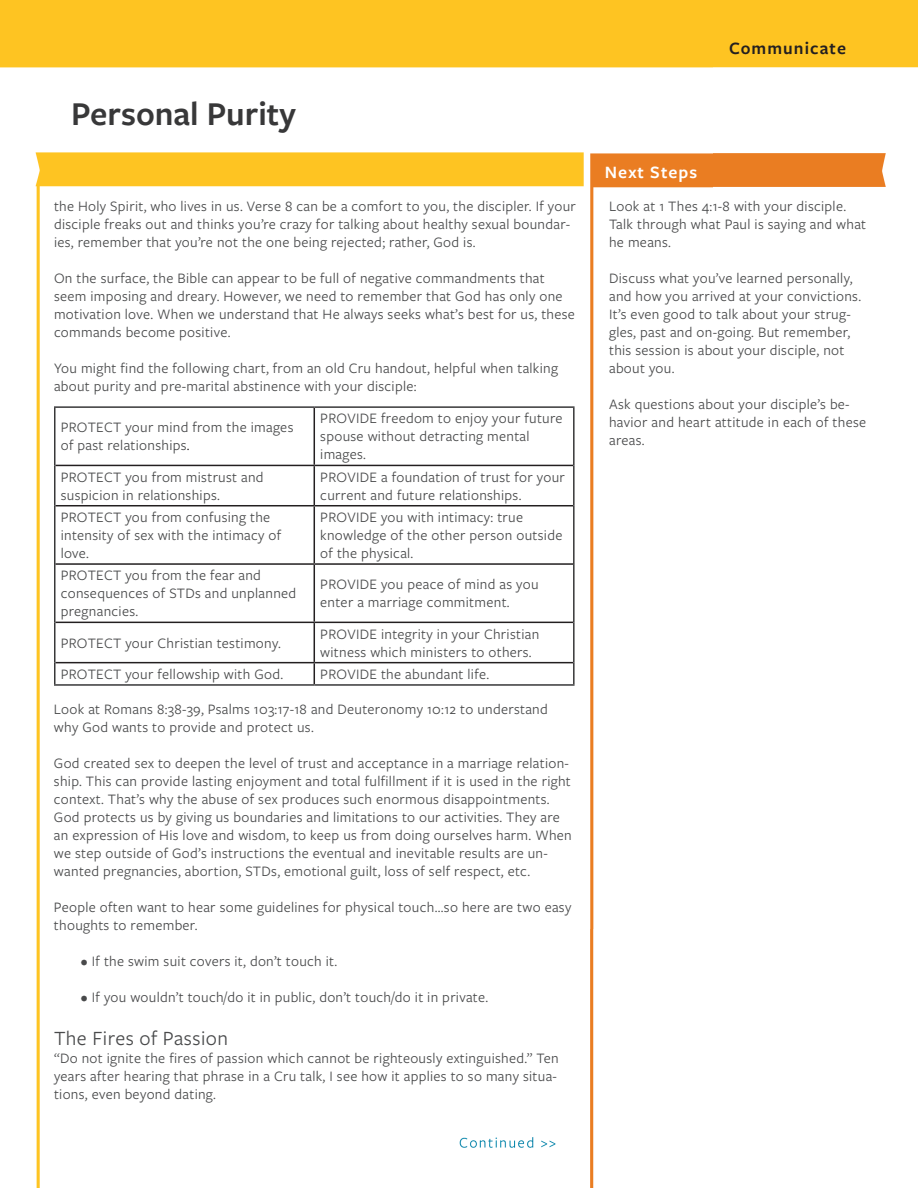
<style>
.page{position:relative;width:918px;height:1188px;background:#fff}
.page>*{position:absolute;margin:0;border:0;box-sizing:border-box;transform-origin:0 0}
.t1{font:600 34.65px "Freight Sans Pro";color:#383839}
.t2{font:21px "Freight Sans Pro";letter-spacing:.02em;color:#494a4b}
.t3{font:600 18px "Freight Sans Pro";letter-spacing:.06em;color:#231f20}
.t4{font:600 18px "Freight Sans Pro";letter-spacing:.06em;color:#fff}
.t5{font:15px/18px "Freight Sans Pro";letter-spacing:.02em;color:#494a4b}
.s1{color:#231f20}
</style>
<div class="page">
<img style="left:0;top:0;width:918px;height:1188px">
<hr style="left:54px;top:406px;width:260px;height:2px;background:#383839">
<hr style="left:54px;top:408px;width:2px;height:57px;background:#383839">
<hr style="left:314px;top:406px;width:261px;height:2px;background:#383839">
<hr style="left:573px;top:408px;width:2px;height:57px;background:#383839">
<hr style="left:54px;top:465px;width:2px;height:41px;background:#383839">
<hr style="left:573px;top:465px;width:2px;height:41px;background:#383839">
<hr style="left:54px;top:506px;width:2px;height:58px;background:#383839">
<hr style="left:573px;top:506px;width:2px;height:58px;background:#383839">
<hr style="left:54px;top:564px;width:2px;height:58px;background:#383839">
<hr style="left:573px;top:564px;width:2px;height:58px;background:#383839">
<hr style="left:54px;top:622px;width:2px;height:41px;background:#383839">
<hr style="left:573px;top:622px;width:2px;height:41px;background:#383839">
<hr style="left:54px;top:663px;width:2px;height:21px;background:#383839">
<hr style="left:573px;top:663px;width:2px;height:21px;background:#383839">
<hr style="left:54px;top:684px;width:260px;height:2px;background:#383839">
<hr style="left:314px;top:684px;width:261px;height:2px;background:#383839">
<hr style="left:314px;top:408px;width:1px;height:57px;background:#231f20">
<hr style="left:56px;top:465px;width:258px;height:1px;background:#231f20">
<hr style="left:314px;top:465px;width:259px;height:1px;background:#231f20">
<hr style="left:314px;top:466px;width:1px;height:39px;background:#231f20">
<hr style="left:56px;top:505px;width:258px;height:1px;background:#231f20">
<hr style="left:314px;top:505px;width:259px;height:1px;background:#231f20">
<hr style="left:314px;top:506px;width:1px;height:57px;background:#231f20">
<hr style="left:56px;top:563px;width:258px;height:2px;background:#231f20">
<hr style="left:314px;top:563px;width:259px;height:2px;background:#231f20">
<hr style="left:314px;top:565px;width:1px;height:57px;background:#231f20">
<hr style="left:56px;top:622px;width:258px;height:1px;background:#231f20">
<hr style="left:314px;top:622px;width:259px;height:1px;background:#231f20">
<hr style="left:314px;top:623px;width:1px;height:39px;background:#231f20">
<hr style="left:56px;top:662px;width:258px;height:1px;background:#231f20">
<hr style="left:314px;top:662px;width:259px;height:1px;background:#231f20">
<svg style="left:314px;top:663px;width:1px;height:21px"></svg>
<h1 class="t1" style="left:71px;top:90px;width:226px">Personal Purity</h1>
<p class="t5" style="left:54px;top:197px;width:524px">the Holy Spirit, who lives in us. Verse 8 can be a comfort to you, the discipler. If your disciple freaks out and thinks you’re crazy for talking about healthy sexual boundar&shy;ies, remember that you’re not the one being rejected; rather, God is.</p>
<p class="t5" style="left:54px;top:269px;width:523px">On the surface, the Bible can appear to be full of negative commandments that seem imposing and dreary. However, we need to remember that God has only one motivation love. When we understand that He always seeks what’s best for us, these commands become positive.</p>
<p class="t5" style="left:54px;top:359px;width:506px">You might find the following chart, from an old Cru handout, helpful when talking about purity and pre-marital abstinence with your disciple:</p>
<p class="t5" style="left:61px;top:418px;width:234px">PROTECT your mind from the images of past relationships<span class="s1">.</span></p>
<p class="t5" style="left:320px;top:409px;width:244px">PROVIDE freedom to enjoy your future spouse without detracting mental images.</p>
<p class="t5" style="left:61px;top:467px;width:204px">PROTECT you from mistrust and suspicion in relationships.</p>
<p class="t5" style="left:320px;top:467px;width:246px">PROVIDE a foundation of trust for your current and future relationships.</p>
<p class="t5" style="left:61px;top:508px;width:222px">PROTECT you from confusing the intensity of sex with the intimacy of love.</p>
<p class="t5" style="left:320px;top:508px;width:244px">PROVIDE you with intimacy: true knowledge of the other person outside of the physical.</p>
<p class="t5" style="left:61px;top:566px;width:237px">PROTECT you from the fear and consequences of STDs and unplanned pregnancies.</p>
<p class="t5" style="left:320px;top:575px;width:220px">PROVIDE you peace of mind as you enter a marriage commitment.</p>
<p class="t5" style="left:61px;top:633px;width:222px">PROTECT your Christian testimony.</p>
<p class="t5" style="left:320px;top:624px;width:221px">PROVIDE integrity in your Christian witness which ministers to others.</p>
<p class="t5" style="left:61px;top:664px;width:224px">PROTECT your fellowship with God.</p>
<p class="t5" style="left:320px;top:664px;width:171px">PROVIDE the abundant life.</p>
<p class="t5" style="left:54px;top:699px;width:495px">Look at Romans 8:38-39, Psalms 103:17-18 and Deuteronomy 10:12 to understand why God wants to provide and protect us.</p>
<p class="t5" style="left:54px;top:753px;width:519px">God created sex to deepen the level of trust and acceptance in a marriage relation&shy;ship. This can provide lasting enjoyment and total fulfillment if it is used in the right context. That’s why the abuse of sex produces such enormous disappointments.<br>God protects us by giving us boundaries and limitations to our activities. They are an expression of His love and wisdom, to keep us from doing ourselves harm. When we step outside of God’s instructions the eventual and inevitable results are un&shy;wanted pregnancies, abortion, STDs, emotional guilt, loss of self respect, etc.</p>
<p class="t5" style="left:54px;top:897px;width:519px">People often want to hear some guidelines for physical touch...so here are two easy thoughts to remember.</p>
<p class="t5" style="left:81px;top:951px;width:258px">• If the swim suit covers it, don’t touch it.</p>
<p class="t5" style="left:81px;top:987px;width:409px">• If you wouldn’t touch/do it in public, don’t touch/do it in private.</p>
<h2 class="t2" style="left:54px;top:1024px;width:176px">The Fires of Passion</h2>
<p class="t5" style="left:54px;top:1048px;width:506px;text-align:justify">“Do not ignite the fires of passion which cannot be righteously extinguished.” Ten years after hearing that phrase in a Cru talk, I see how it applies to so many situa&shy;tions, even beyond dating.</p>
<p class="t3" style="left:729px;top:36px;width:118px">Communicate</p>
<p class="t4" style="left:605px;top:159px;width:94px">Next Steps</p>
<p class="t5" style="left:609px;top:197px;width:259px">Look at 1 Thes 4:1-8 with your disciple.<br>Talk through what Paul is saying and what he means.</p>
<p class="t5" style="left:609px;top:269px;width:254px">Discuss what you’ve learned personally, and how you arrived at your convictions.<br>It’s even good to talk about your strug&shy;gles, past and on-going. But remember, this session is about your disciple, not about you.</p>
<p class="t5" style="left:609px;top:395px;width:259px">Ask questions about your disciple’s be&shy;havior and heart attitude in each of these areas.</p>
</div>
